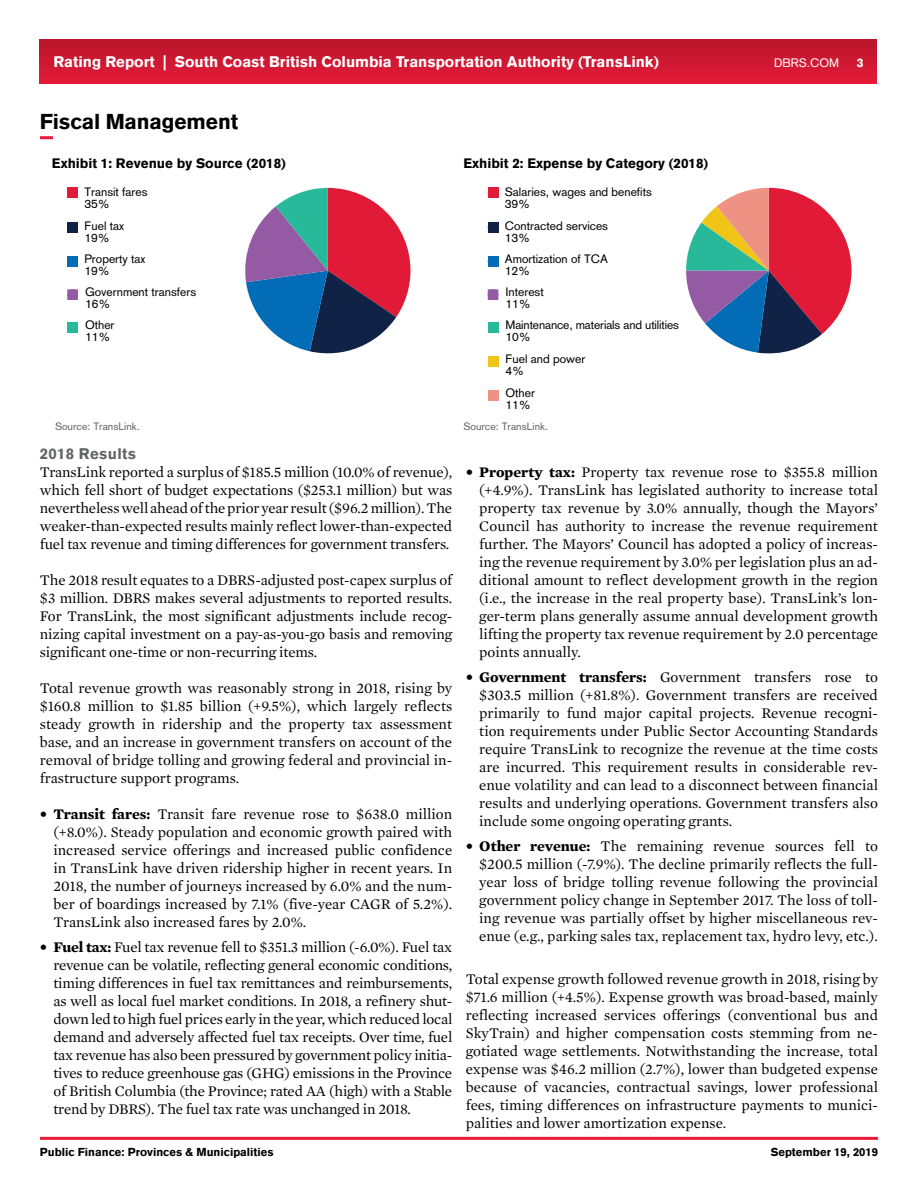
<style>
.page{position:relative;width:918px;height:1188px;background:#fff}
.page>*{position:absolute;margin:0;border:0;box-sizing:border-box;transform-origin:0 0}
.t1{font:900 21px "Akzidenz Grotesk";letter-spacing:-.01em;color:#000}
.t2{font:15px/18px "Mercury Text G1";color:#000;text-align:justify}
.t3{font:900 15px "Akzidenz Grotesk";color:#fff}
.t4{font:900 15px "Akzidenz Grotesk";letter-spacing:.02em;color:#636466}
.t5{font:900 13.5px "Akzidenz Grotesk";color:#010101}
.t6{font:12px/12px "Akzidenz Grotesk";color:#000}
.t7{font:12px "Akzidenz Grotesk";color:#fff}
.t8{font:900 12px "Akzidenz Grotesk";color:#fff}
.t9{font:900 11.25px "Akzidenz Grotesk";color:#000}
.t10{font:10.5px "Akzidenz Grotesk";color:#636466}
.s1{font-weight:700}
</style>
<div class="page">
<hr style="left:40px;top:1137px;width:838px;height:3px;background:#e71b39">
<div style="left:40px;top:40px;width:837px;height:43px;background:linear-gradient(to bottom,#ba152b,#e41b38)"></div>
<svg style="left:40px;top:136px;width:13px;height:3px"></svg>
<svg style="left:686px;top:188px;width:166px;height:166px"></svg>
<div style="left:67px;top:188px;width:11px;height:10px;background:#e01a37"></div>
<div style="left:67px;top:222px;width:11px;height:11px;background:#102246"></div>
<div style="left:67px;top:256px;width:11px;height:11px;background:#036cb6"></div>
<div style="left:67px;top:289px;width:11px;height:11px;background:#955aa4"></div>
<div style="left:67px;top:322px;width:11px;height:11px;background:#27b99a"></div>
<svg style="left:245px;top:188px;width:165px;height:166px"></svg>
<div style="left:488px;top:188px;width:10px;height:10px;background:#e01a37"></div>
<div style="left:488px;top:222px;width:10px;height:11px;background:#102246"></div>
<div style="left:488px;top:256px;width:10px;height:11px;background:#036cb6"></div>
<div style="left:488px;top:289px;width:10px;height:11px;background:#955aa4"></div>
<div style="left:488px;top:322px;width:10px;height:11px;background:#27b99a"></div>
<div style="left:488px;top:356px;width:10px;height:11px;background:#f1c418"></div>
<div style="left:488px;top:390px;width:10px;height:10px;background:#ee9384"></div>
<p class="t3" style="left:53px;top:52px;width:607px">Rating Report | South Coast British Columbia Transportation Authority (TransLink)</p>
<p class="t7" style="left:774px;top:55px;width:67px">DBRS.COM</p>
<p class="t8" style="left:857px;top:55px;width:8px">3</p>
<h1 class="t1" style="left:40px;top:107px;width:200px">Fiscal Management</h1>
<p class="t5" style="left:52px;top:155px;width:236px">Exhibit 1: Revenue by Source (2018)</p>
<p class="t5" style="left:463px;top:155px;width:246px">Exhibit 2: Expense by Category (2018)</p>
<p class="t6" style="left:84px;top:185px;width:65px">Transit fares</p>
<p class="t6" style="left:84px;top:197px;width:27px">35%</p>
<p class="t6" style="left:505px;top:185px;width:148px">Salaries, wages and benefits<br>39%</p>
<p class="t6" style="left:84px;top:220px;width:41px">Fuel tax<br>19%</p>
<p class="t6" style="left:84px;top:252px;width:63px">Property tax<br>19%</p>
<p class="t6" style="left:505px;top:220px;width:105px">Contracted services<br>13%</p>
<p class="t6" style="left:505px;top:252px;width:105px">Amortization of TCA<br>12%</p>
<p class="t6" style="left:85px;top:286px;width:113px">Government transfers<br>16%</p>
<p class="t6" style="left:85px;top:319px;width:31px">Other<br>11%</p>
<p class="t6" style="left:505px;top:286px;width:40px">Interest<br>11%</p>
<p class="t6" style="left:506px;top:319px;width:175px">Maintenance, materials and utilities<br>10%</p>
<p class="t6" style="left:506px;top:353px;width:81px">Fuel and power<br>4%</p>
<p class="t6" style="left:506px;top:386px;width:31px">Other<br>11%</p>
<p class="t10" style="left:55px;top:420px;width:86px">Source: TransLink.</p>
<p class="t10" style="left:463px;top:420px;width:86px">Source: TransLink.</p>
<p class="t4" style="left:40px;top:444px;width:98px">2018 Results</p>
<p class="t2" style="left:40px;top:463px;width:414px">TransLink reported a surplus of $185.5 million (10.0% of revenue), which fell short of budget expectations ($253.1 million) but was nevertheless well ahead of the prior year result ($96.2 million). The weaker-than-expected results mainly reflect lower-than-expected fuel tax revenue and timing differences for government transfers.</p>
<p class="t2" style="left:40px;top:571px;width:414px">The 2018 result equates to a DBRS-adjusted post-capex surplus of $3 million. DBRS makes several adjustments to reported results.<br>For TransLink, the most significant adjustments include recog&shy;nizing capital investment on a pay-as-you-go basis and removing significant one-time or non-recurring items.</p>
<p class="t2" style="left:40px;top:679px;width:414px">Total revenue growth was reasonably strong in 2018, rising by $160.8 million to $1.85 billion (+9.5%), which largely reflects steady growth in ridership and the property tax assessment base, and an increase in government transfers on account of the removal of bridge tolling and growing federal and provincial in&shy;frastructure support programs.</p>
<p class="t2" style="left:53px;top:805px;width:400px;text-indent:-14px"><span class="s1">• Transit fares:</span> Transit fare revenue rose to $638.0 million (+8.0%). Steady population and economic growth paired with increased service offerings and increased public confidence in TransLink have driven ridership higher in recent years. In 2018, the number of journeys increased by 6.0% and the num&shy;ber of boardings increased by 7.1% (five-year CAGR of 5.2%).<br>TransLink also increased fares by 2.0%.</p>
<p class="t2" style="left:53px;top:938px;width:400px;text-indent:-13px"><span class="s1">• Fuel tax:</span> Fuel tax revenue fell to $351.3 million (-6.0%). Fuel tax revenue can be volatile, reflecting general economic conditions, timing differences in fuel tax remittances and reimbursements, as well as local fuel market conditions. In 2018, a refinery shut&shy;down led to high fuel prices early in the year, which reduced local demand and adversely affected fuel tax receipts. Over time, fuel tax revenue has also been pressured by government policy initia&shy;tives to reduce greenhouse gas (GHG) emissions in the Province of British Columbia (the Province; rated AA (high) with a Stable trend by DBRS). The fuel tax rate was unchanged in 2018.</p>
<p class="t2" style="left:479px;top:463px;width:400px;text-indent:-14px"><span class="s1">• Property tax:</span> Property tax revenue rose to $355.8 million (+4.9%). TransLink has legislated authority to increase total property tax revenue by 3.0% annually, though the Mayors’ Council has authority to increase the revenue requirement further. The Mayors’ Council has adopted a policy of increas&shy;ing the revenue requirement by 3.0% per legislation plus an ad&shy;ditional amount to reflect development growth in the region (i.e., the increase in the real property base). TransLink’s lon&shy;ger-term plans generally assume annual development growth lifting the property tax revenue requirement by 2.0 percentage points annually.</p>
<p class="t2" style="left:479px;top:668px;width:400px;text-indent:-14px"><span class="s1">• Government transfers:</span> Government transfers rose to $303.5 million (+81.8%). Government transfers are received primarily to fund major capital projects. Revenue recogni&shy;tion requirements under Public Sector Accounting Standards require TransLink to recognize the revenue at the time costs are incurred. This requirement results in considerable rev&shy;enue volatility and can lead to a disconnect between financial results and underlying operations. Government transfers also include some ongoing operating grants.</p>
<p class="t2" style="left:479px;top:837px;width:400px;text-indent:-14px"><span class="s1">• Other revenue:</span> The remaining revenue sources fell to $200.5 million (-7.9%). The decline primarily reflects the full&shy;year loss of bridge tolling revenue following the provincial government policy change in September 2017. The loss of toll&shy;ing revenue was partially offset by higher miscellaneous rev&shy;enue (e.g., parking sales tax, replacement tax, hydro levy, etc.).</p>
<p class="t2" style="left:466px;top:970px;width:414px">Total expense growth followed revenue growth in 2018, rising by $71.6 million (+4.5%). Expense growth was broad-based, mainly reflecting increased services offerings (conventional bus and SkyTrain) and higher compensation costs stemming from ne&shy;gotiated wage settlements. Notwithstanding the increase, total expense was $46.2 million (2.7%), lower than budgeted expense because of vacancies, contractual savings, lower professional fees, timing differences on infrastructure payments to munici&shy;palities and lower amortization expense.</p>
<p class="t9" style="left:40px;top:1145px;width:235px">Public Finance: Provinces &amp; Municipalities</p>
<p class="t9" style="left:771px;top:1145px;width:109px">September 19, 2019</p>
</div>
